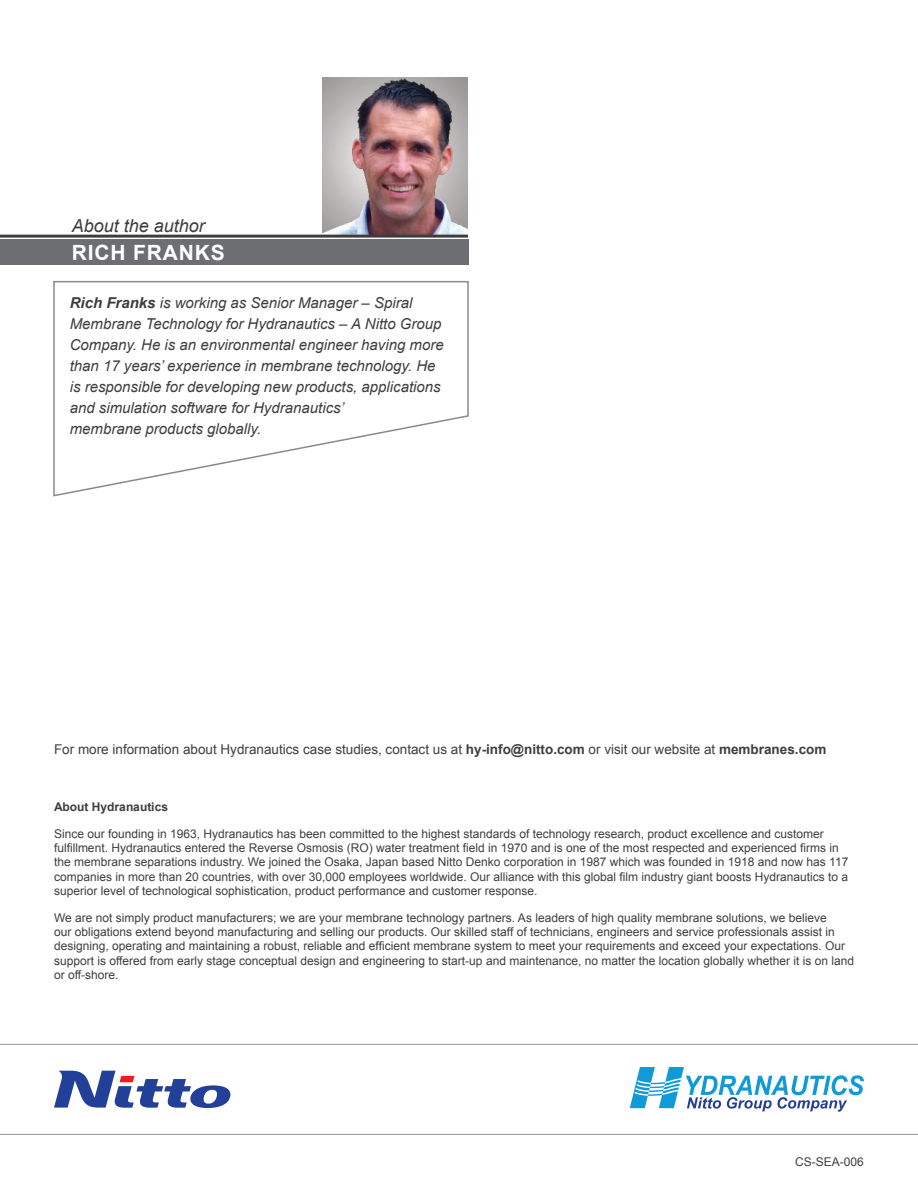
<style>
.page{position:relative;width:918px;height:1188px;background:#fff}
.page>*{position:absolute;margin:0;border:0;box-sizing:border-box;transform-origin:0 0}
.t1{font:700 21px "Arial";letter-spacing:.04em;color:#fff}
.t2{font:italic 18px "Arial";color:#3e3e3f}
.t3{font:italic 15px/21px "Arial";color:#3e3e3f}
.t4{font:13.5px "Arial";color:#3e3e3f}
.t5{font:12px/14.4px "Arial";color:#3e3e3f}
.t6{font:700 12px "Arial";color:#3e3e3f}
.s1{font-weight:700}
</style>
<div class="page">
<hr style="left:0;top:1044px;width:918px;height:1px;background:#939598">
<hr style="left:0;top:1134px;width:918px;height:1px;background:#939598">
<svg style="left:630px;top:1067px;width:234px;height:45px"></svg>
<svg style="left:54px;top:1071px;width:177px;height:37px"></svg>
<img style="left:322px;top:77px;width:146px;height:158px">
<svg style="left:53px;top:281px;width:416px;height:216px"></svg>
<div style="left:0;top:240px;width:468px;height:25px;background:#6d6e71"></div>
<hr style="left:0;top:235px;width:468px;height:3px;background:#3e3e3f">
<h2 class="t2" style="left:72px;top:219px;width:135px">About the author</h2>
<h1 class="t1" style="left:72px;top:245px;width:155px">RICH FRANKS</h1>
<p class="t3" style="left:70px;top:294px;width:376px"><span class="s1">Rich Franks</span> is working as Senior Manager – Spiral Membrane Technology for Hydranautics – A Nitto Group Company. He is an environmental engineer having more than 17 years’ experience in membrane technology. He is responsible for developing new products, applications and simulation software for Hydranautics’<br>membrane products globally.</p>
<p class="t4" style="left:54px;top:743px;width:774px">For more information about Hydranautics case studies, contact us at <span class="s1">hy-info@nitto.com</span> or visit our website at <span class="s1">membranes.com</span></p>
<p class="t6" style="left:54px;top:802px;width:116px">About Hydranautics</p>
<p class="t5" style="left:54px;top:827px;width:796px">Since our founding in 1963, Hydranautics has been committed to the highest standards of technology research, product excellence and customer fulfillment. Hydranautics entered the Reverse Osmosis (RO) water treatment field in 1970 and is one of the most respected and experienced firms in the membrane separations industry. We joined the Osaka, Japan based Nitto Denko corporation in 1987 which was founded in 1918 and now has 117 companies in more than 20 countries, with over 30,000 employees worldwide. Our alliance with this global film industry giant boosts Hydranautics to a superior level of technological sophistication, product performance and customer response.</p>
<p class="t5" style="left:54px;top:911px;width:802px">We are not simply product manufacturers; we are your membrane technology partners. As leaders of high quality membrane solutions, we believe<br>our obligations extend beyond manufacturing and selling our products. Our skilled staff of technicians, engineers and service professionals assist in designing, operating and maintaining a robust, reliable and efficient membrane system to meet your requirements and exceed your expectations. Our support is offered from early stage conceptual design and engineering to start-up and maintenance, no matter the location globally whether it is on land or off-shore.</p>
<p class="t5" style="left:795px;top:1155px;width:70px">CS-SEA-006</p>
</div>
